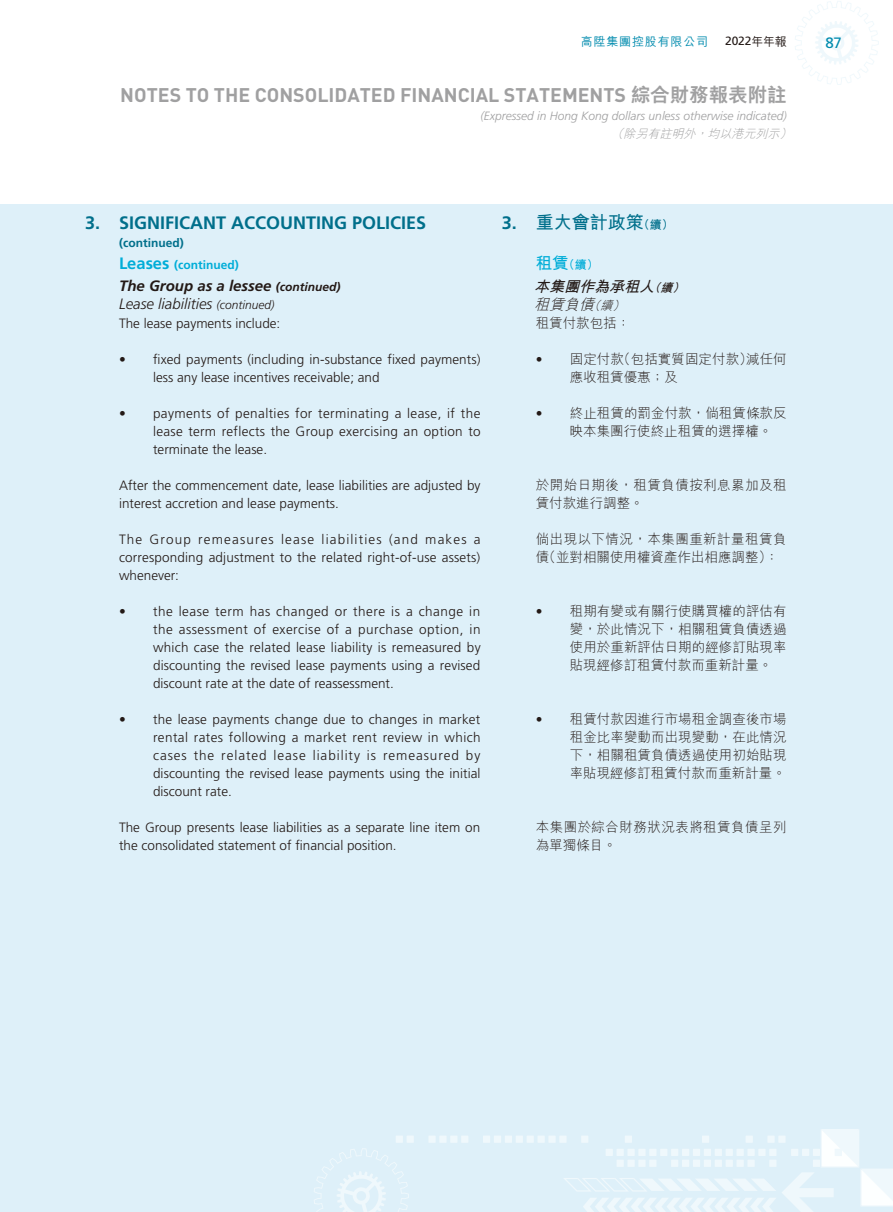
<style>
.page{position:relative;width:893px;height:1212px;background:#fff}
.page>*{position:absolute;margin:0;border:0;box-sizing:border-box;transform-origin:0 0}
.t1{font:700 19.5px "DIN";color:#a0a0a1}
.t2{font:700 18px "Frutiger LT Std";color:#006f8b}
.t3{font:700 18px "M Hei HK";color:#006f8b}
.t4{font:italic 700 15px/18px "Frutiger LT Std";color:#231916}
.t5{font:italic 700 15px/18px "M Hei HK";color:#231916}
.t6{font:15px "Frutiger LT Std";color:#008bae}
.t7{font:300 13.5px/18px "Frutiger LT Std";color:#231916;text-align:justify}
.t8{font:300 13.5px/18px "M Hei HK";letter-spacing:.005em;color:#231916}
.t9{font:300 13.5px/18px "M Hei HK";letter-spacing:.035em;color:#231916}
.t10{font:italic 300 12px "Frutiger LT Std";color:#a0a0a1}
.t11{font:700 12px/22.5px "Frutiger LT Std";color:#006f8b}
.t12{font:italic 300 12px "M Hei HK";color:#a0a0a1}
.t13{font:500 12px "M Hei HK";letter-spacing:.07em;color:#008bae}
.t14{font:12px "Frutiger LT Std";color:#231916}
.t15{font:700 12px "M Hei HK";color:#00add8}
.s1{font-family:"M Hei HK";font-weight:500}
.s2{font-family:"M Hei HK";font-weight:800}
.s3{font-size:16.5px;color:#00add8}
.s4{color:#00add8}
.s5{font-size:12px}
.s6{font-weight:300}
.s7{font-weight:300;font-size:12px}
.s8{font-family:"Frutiger LT Std"}
.s9{font-size:16.5px}
</style>
<div class="page">
<div style="left:0;top:204px;width:893px;height:1008px;background:#def0f9"></div>
<svg style="left:795px;top:1px;width:84px;height:84px"></svg>
<svg style="left:314px;top:1148px;width:95px;height:64px"></svg>
<svg style="left:564px;top:1129px;width:329px;height:83px"></svg>
<div style="left:835px;top:1149px;width:7px;height:7px;background:#eff8fc"></div>
<div style="left:813px;top:1159px;width:7px;height:8px;background:#eff8fc"></div>
<div style="left:813px;top:1149px;width:7px;height:7px;background:#eff8fc"></div>
<div style="left:802px;top:1149px;width:7px;height:7px;background:#eff8fc"></div>
<div style="left:791px;top:1149px;width:7px;height:7px;background:#eff8fc"></div>
<div style="left:769px;top:1159px;width:7px;height:8px;background:#eff8fc"></div>
<div style="left:769px;top:1149px;width:7px;height:7px;background:#eff8fc"></div>
<div style="left:758px;top:1149px;width:8px;height:7px;background:#eff8fc"></div>
<div style="left:747px;top:1159px;width:8px;height:8px;background:#eff8fc"></div>
<div style="left:747px;top:1149px;width:8px;height:7px;background:#eff8fc"></div>
<div style="left:736px;top:1159px;width:8px;height:8px;background:#eff8fc"></div>
<div style="left:736px;top:1149px;width:8px;height:7px;background:#eff8fc"></div>
<div style="left:726px;top:1159px;width:7px;height:8px;background:#eff8fc"></div>
<div style="left:726px;top:1149px;width:7px;height:7px;background:#eff8fc"></div>
<div style="left:715px;top:1159px;width:7px;height:8px;background:#eff8fc"></div>
<div style="left:715px;top:1149px;width:7px;height:7px;background:#eff8fc"></div>
<div style="left:704px;top:1159px;width:7px;height:8px;background:#eff8fc"></div>
<div style="left:704px;top:1149px;width:7px;height:7px;background:#eff8fc"></div>
<div style="left:693px;top:1159px;width:7px;height:8px;background:#eff8fc"></div>
<div style="left:693px;top:1149px;width:7px;height:7px;background:#eff8fc"></div>
<div style="left:682px;top:1159px;width:7px;height:8px;background:#eff8fc"></div>
<div style="left:682px;top:1149px;width:7px;height:7px;background:#eff8fc"></div>
<div style="left:671px;top:1159px;width:7px;height:8px;background:#eff8fc"></div>
<div style="left:671px;top:1149px;width:7px;height:7px;background:#eff8fc"></div>
<div style="left:660px;top:1149px;width:7px;height:7px;background:#eff8fc"></div>
<div style="left:649px;top:1159px;width:7px;height:8px;background:#eff8fc"></div>
<div style="left:649px;top:1149px;width:7px;height:7px;background:#eff8fc"></div>
<div style="left:638px;top:1159px;width:8px;height:8px;background:#eff8fc"></div>
<div style="left:638px;top:1149px;width:8px;height:7px;background:#eff8fc"></div>
<div style="left:627px;top:1159px;width:8px;height:8px;background:#eff8fc"></div>
<div style="left:627px;top:1149px;width:8px;height:7px;background:#eff8fc"></div>
<div style="left:616px;top:1159px;width:8px;height:8px;background:#eff8fc"></div>
<div style="left:616px;top:1149px;width:8px;height:7px;background:#eff8fc"></div>
<div style="left:606px;top:1149px;width:7px;height:7px;background:#eff8fc"></div>
<div style="left:702px;top:1135px;width:7px;height:8px;background:#eff8fc"></div>
<div style="left:746px;top:1135px;width:7px;height:8px;background:#eff8fc"></div>
<div style="left:767px;top:1135px;width:8px;height:8px;background:#eff8fc"></div>
<div style="left:778px;top:1135px;width:8px;height:8px;background:#eff8fc"></div>
<div style="left:625px;top:1135px;width:7px;height:8px;background:#eff8fc"></div>
<div style="left:581px;top:1135px;width:7px;height:8px;background:#eff8fc"></div>
<div style="left:559px;top:1135px;width:8px;height:8px;background:#eff8fc"></div>
<div style="left:548px;top:1135px;width:8px;height:8px;background:#eff8fc"></div>
<div style="left:537px;top:1135px;width:8px;height:8px;background:#eff8fc"></div>
<div style="left:527px;top:1135px;width:7px;height:8px;background:#eff8fc"></div>
<div style="left:516px;top:1135px;width:7px;height:8px;background:#eff8fc"></div>
<div style="left:505px;top:1135px;width:7px;height:8px;background:#eff8fc"></div>
<div style="left:494px;top:1135px;width:7px;height:8px;background:#eff8fc"></div>
<div style="left:483px;top:1135px;width:7px;height:8px;background:#eff8fc"></div>
<div style="left:461px;top:1135px;width:7px;height:8px;background:#eff8fc"></div>
<div style="left:450px;top:1135px;width:7px;height:8px;background:#eff8fc"></div>
<div style="left:439px;top:1135px;width:8px;height:8px;background:#eff8fc"></div>
<div style="left:428px;top:1135px;width:8px;height:8px;background:#eff8fc"></div>
<div style="left:407px;top:1135px;width:7px;height:8px;background:#eff8fc"></div>
<div style="left:396px;top:1135px;width:7px;height:8px;background:#eff8fc"></div>
<p class="t13" style="left:581px;top:33px;width:129px">高陞集團控股有限公司</p>
<p class="t14" style="left:725px;top:34px;width:63px">2022<span class="s1">年年報</span></p>
<p class="t6" style="left:825px;top:34px;width:18px">87</p>
<h1 class="t1" style="left:120px;top:83px;width:668px">NOTES TO THE CONSOLIDATED FINANCIAL STATEMENTS <span class="s2">綜合財務報表附註</span></h1>
<p class="t10" style="left:481px;top:109px;width:308px">(Expressed in Hong Kong dollars unless otherwise indicated)</p>
<p class="t12" style="left:611px;top:127px;width:185px">（除另有註明外，均以港元列示）</p>
<h2 class="t2" style="left:85px;top:212px;width:343px">3. SIGNIFICANT ACCOUNTING POLICIES</h2>
<p class="t11" style="left:119px;top:231px;width:121px">(continued)<br><span class="s3">Leases</span> <span class="s4">(continued)</span></p>
<p class="t4" style="left:119px;top:277px;width:223px">The Group as a lessee <span class="s5">(continued)<br></span><span class="s6">Lease liabilities</span> <span class="s7">(continued)</span></p>
<p class="t7" style="left:119px;top:314px;width:163px">The lease payments include:</p>
<p class="t7" style="left:153px;top:350px;width:329px;text-indent:-34px">• fixed payments (including in-substance fixed payments) less any lease incentives receivable; and</p>
<p class="t7" style="left:153px;top:404px;width:329px;text-indent:-34px">• payments of penalties for terminating a lease, if the lease term reflects the Group exercising an option to terminate the lease.</p>
<p class="t7" style="left:119px;top:476px;width:363px">After the commencement date, lease liabilities are adjusted by interest accretion and lease payments.</p>
<p class="t7" style="left:119px;top:530px;width:363px">The Group remeasures lease liabilities (and makes a corresponding adjustment to the related right-of-use assets) whenever:</p>
<p class="t7" style="left:153px;top:602px;width:329px;text-indent:-34px">• the lease term has changed or there is a change in the assessment of exercise of a purchase option, in which case the related lease liability is remeasured by discounting the revised lease payments using a revised discount rate at the date of reassessment.</p>
<p class="t7" style="left:153px;top:710px;width:329px;text-indent:-34px">• the lease payments change due to changes in market rental rates following a market rent review in which cases the related lease liability is remeasured by discounting the revised lease payments using the initial discount rate.</p>
<p class="t7" style="left:119px;top:818px;width:363px">The Group presents lease liabilities as a separate line item on the consolidated statement of financial position.</p>
<h2 class="t3" style="left:502px;top:209px;width:174px"><span class="s8">3.</span> 重大會計政策<span class="s5">（續）</span></h2>
<p class="t15" style="left:536px;top:256px;width:64px"><span class="s9">租賃</span>（續）</p>
<p class="t5" style="left:534px;top:276px;width:156px">本集團作為承租人<span class="s5">（續）</span><span class="s6">租賃負債</span><span class="s7">（續）</span></p>
<p class="t8" style="left:536px;top:314px;width:96px">租賃付款包括：</p>
<p class="t8" style="left:570px;top:350px;width:218px;text-indent:-34px"><span class="s8">•</span> 固定付款（包括實質固定付款）減任何應收租賃優惠；及</p>
<p class="t8" style="left:570px;top:404px;width:218px;text-indent:-34px"><span class="s8">•</span> 終止租賃的罰金付款，倘租賃條款反映本集團行使終止租賃的選擇權。</p>
<p class="t9" style="left:536px;top:476px;width:252px">於開始日期後，租賃負債按利息累加及租賃付款進行調整。</p>
<p class="t9" style="left:536px;top:530px;width:252px">倘出現以下情況，本集團重新計量租賃負債（並對相關使用權資產作出相應調整）：</p>
<p class="t8" style="left:570px;top:602px;width:218px;text-align:justify;text-indent:-34px"><span class="s8">•</span> 租期有變或有關行使購買權的評估有變，於此情況下，相關租賃負債透過使用於重新評估日期的經修訂貼現率貼現經修訂租賃付款而重新計量。</p>
<p class="t8" style="left:570px;top:710px;width:218px;text-align:justify;text-indent:-34px"><span class="s8">•</span> 租賃付款因進行市場租金調查後市場租金比率變動而出現變動，在此情況下，相關租賃負債透過使用初始貼現率貼現經修訂租賃付款而重新計量。</p>
<p class="t9" style="left:536px;top:818px;width:252px">本集團於綜合財務狀況表將租賃負債呈列為單獨條目。</p>
</div>
